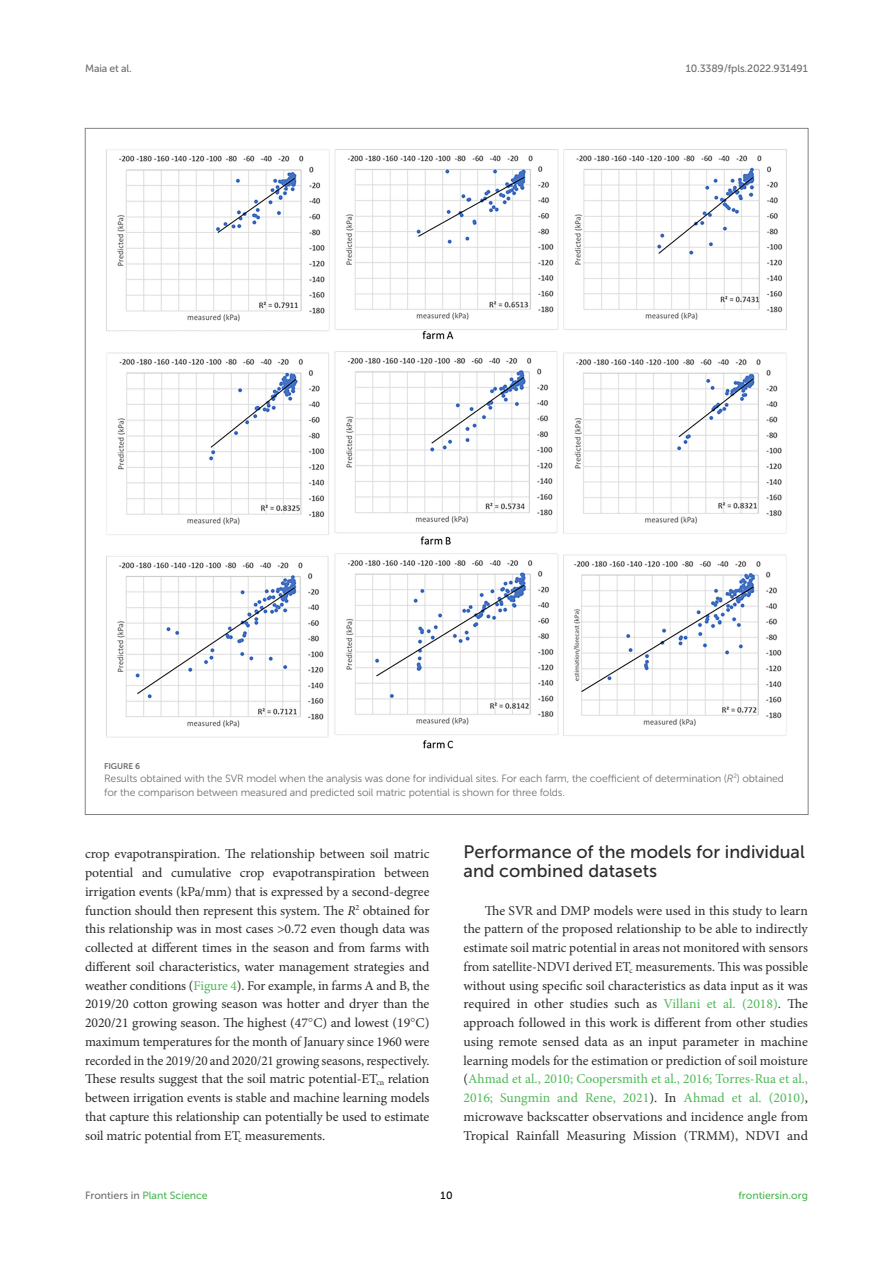
<style>
.page{position:relative;width:893px;height:1263px;background:#fff}
.page>*{position:absolute;margin:0;border:0;box-sizing:border-box;transform-origin:0 0}
.HEAD_2{font:18px/18.8px "Museo Sans 500";color:#2b2b2a}
.TEXT_FLUSH{font:13.5px/18.8px "Minion Pro";letter-spacing:-.005em;color:#2b2b2a;text-align:justify}
.FIG_LEG{font:10.5px/13.5px "Museo Sans 300";letter-spacing:-.01em;color:#706f70}
.t1{font:10.5px "Museo Sans 500";color:#4eb855}
.t2{font:10.5px "Museo Sans 500";letter-spacing:-.015em;color:#706f70}
.t3{font:10.5px "Museo Sans 500";color:#000}
.FIG_HD{font:8.25px "Museo Sans 700";letter-spacing:-.01em;color:#706f70}
.s1{font-style:italic}
.s2{color:#4eb855}
.s3{font-family:"STIX"}
.s4{color:#1b1c1b}
.s5{color:#706f70}
</style>
<div class="page">
<img style="left:106px;top:149px;width:681px;height:600px">
<p class="t2" style="left:85px;top:63px;width:48px">Maia et al.</p>
<p class="t2" style="left:686px;top:63px;width:123px">10.3389/fpls.2022.931491</p>
<p class="FIG_HD" style="left:104px;top:761px;width:37px">FIGURE 6</p>
<p class="FIG_LEG" style="left:104px;top:772px;width:681px">Results obtained with the SVR model when the analysis was done for individual sites. For each farm, the coefficient of determination (<span class="s1">R</span><sup>2</sup>) obtained for the comparison between measured and predicted soil matric potential is shown for three folds.</p>
<p class="TEXT_FLUSH" style="left:85px;top:845px;width:346px">crop evapotranspiration. The relationship between soil matric potential and cumulative crop evapotranspiration between irrigation events (kPa/mm) that is expressed by a second-degree function should then represent this system. The <span class="s1">R</span><sup>2</sup> obtained for this relationship was in most cases &gt;0.72 even though data was collected at different times in the season and from farms with different soil characteristics, water management strategies and weather conditions (<span class="s2">Figure 4</span>). For example, in farms A and B, the 2019/20 cotton growing season was hotter and dryer than the 2020/21 growing season. The highest (47<span class="s3">°</span>C) and lowest (19<span class="s3">°</span>C) maximum temperatures for the month of January since 1960 were recorded in the 2019/20 and 2020/21 growing seasons, respectively.<br>These results suggest that the soil matric potential-ET<sub>cn</sub> relation between irrigation events is stable and machine learning models that capture this relationship can potentially be used to estimate soil matric potential from ET<sub>c</sub> measurements.</p>
<p class="HEAD_2" style="left:463px;top:843px;width:343px">Performance of the models for individual and combined datasets</p>
<p class="TEXT_FLUSH" style="left:463px;top:901px;width:346px;text-indent:21px">The SVR and DMP models were used in this study to learn the pattern of the proposed relationship to be able to indirectly estimate soil matric potential in areas not monitored with sensors from satellite-NDVI derived ET<sub>c</sub> measurements. This was possible without using specific soil characteristics as data input as it was required in other studies such as <span class="s2">Villani et al. (2018)</span>. The approach followed in this work is different from other studies using remote sensed data as an input parameter in machine learning models for the estimation or prediction of soil moisture (<span class="s2">Ahmad et al., 2010; Coopersmith et al., 2016; Torres-Rua et al., 2016; Sungmin and Rene, 2021</span>). In <span class="s2">Ahmad et al. (2010)</span><span class="s4">, </span>microwave backscatter observations and incidence angle from Tropical Rainfall Measuring Mission (TRMM), NDVI and</p>
<p class="t1" style="left:85px;top:1190px;width:124px"><span class="s5">Frontiers in</span> Plant Science</p>
<p class="t3" style="left:440px;top:1190px;width:14px">10</p>
<p class="t1" style="left:738px;top:1190px;width:71px">frontiersin.org</p>
</div>
